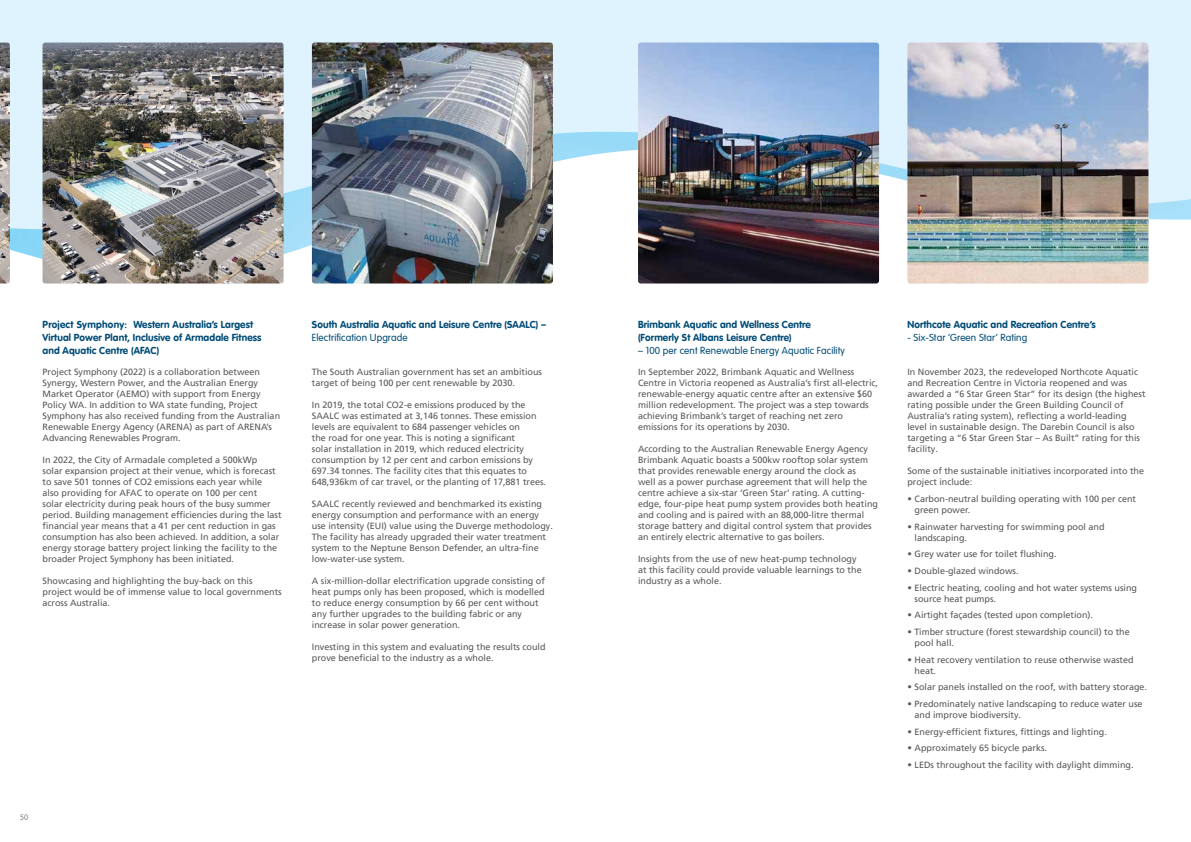
<style>
.page{position:relative;width:1191px;height:842px;background:#fff}
.page>*{position:absolute;margin:0;border:0;box-sizing:border-box;transform-origin:0 0}
.t1{font:700 10px/13px "VAG Rounded LT Pro";letter-spacing:.01em;color:#004b76}
.t2{font:300 10px "VAG Rounded LT Pro";letter-spacing:.01em;color:#004b76}
.t3{font:9px/11px "Frutiger LT Pro";color:#58595b}
.t4{font:300 8px "VAG Rounded Std";color:#808285}
</style>
<div class="page">
<img style="left:10px;top:229px;width:1139px;height:46px">
<svg style="left:0;top:0;width:1191px;height:229px;background:#ddf2fb"></svg>
<img style="left:43px;top:43px;width:240px;height:240px">
<img style="left:0;top:43px;width:10px;height:240px">
<img style="left:312px;top:43px;width:241px;height:240px">
<img style="left:638px;top:43px;width:241px;height:240px">
<img style="left:907px;top:43px;width:241px;height:240px">
<p class="t1" style="left:43px;top:318px;width:220px">Project Symphony: Western Australia’s Largest<br>Virtual Power Plant, Inclusive of Armadale Fitness and Aquatic Centre (AFAC)</p>
<p class="t1" style="left:312px;top:318px;width:236px">South Australia Aquatic and Leisure Centre (SAALC) –</p>
<p class="t2" style="left:312px;top:332px;width:97px">Electrification Upgrade</p>
<p class="t3" style="left:43px;top:367px;width:239px">Project Symphony (2022) is a collaboration between Synergy, Western Power, and the Australian Energy Market Operator (AEMO) with support from Energy Policy WA. In addition to WA state funding, Project Symphony has also received funding from the Australian Renewable Energy Agency (ARENA) as part of ARENA’s Advancing Renewables Program.</p>
<p class="t3" style="left:43px;top:455px;width:240px">In 2022, the City of Armadale completed a 500kWp<br>solar expansion project at their venue, which is forecast to save 501 tonnes of CO2 emissions each year while<br>also providing for AFAC to operate on 100 per cent<br>solar electricity during peak hours of the busy summer period. Building management efficiencies during the last financial year means that a 41 per cent reduction in gas consumption has also been achieved. In addition, a solar energy storage battery project linking the facility to the broader Project Symphony has been initiated.</p>
<p class="t3" style="left:43px;top:576px;width:241px">Showcasing and highlighting the buy-back on this project would be of immense value to local governments across Australia.</p>
<p class="t3" style="left:312px;top:367px;width:232px">The South Australian government has set an ambitious target of being 100 per cent renewable by 2030.</p>
<p class="t3" style="left:312px;top:400px;width:236px">In 2019, the total CO2-e emissions produced by the SAALC was estimated at 3,146 tonnes. These emission levels are equivalent to 684 passenger vehicles on<br>the road for one year. This is noting a significant<br>solar installation in 2019, which reduced electricity consumption by 12 per cent and carbon emissions by 697.34 tonnes. The facility cites that this equates to 648,936km of car travel, or the planting of 17,881 trees.</p>
<p class="t3" style="left:312px;top:499px;width:242px">SAALC recently reviewed and benchmarked its existing energy consumption and performance with an energy use intensity (EUI) value using the Duverge methodology.<br>The facility has already upgraded their water treatment system to the Neptune Benson Defender, an ultra-fine low-water-use system.</p>
<p class="t3" style="left:312px;top:576px;width:234px">A six-million-dollar electrification upgrade consisting of heat pumps only has been proposed, which is modelled to reduce energy consumption by 66 per cent without any further upgrades to the building fabric or any increase in solar power generation.</p>
<p class="t3" style="left:312px;top:642px;width:235px">Investing in this system and evaluating the results could prove beneficial to the industry as a whole.</p>
<p class="t4" style="left:20px;top:812px;width:10px">50</p>
<p class="t1" style="left:638px;top:318px;width:174px">Brimbank Aquatic and Wellness Centre (Formerly St Albans Leisure Centre)</p>
<p class="t2" style="left:638px;top:345px;width:208px">– 100 per cent Renewable Energy Aquatic Facility</p>
<p class="t3" style="left:638px;top:367px;width:241px">In September 2022, Brimbank Aquatic and Wellness Centre in Victoria reopened as Australia’s first all-electric, renewable-energy aquatic centre after an extensive $60 million redevelopment. The project was a step towards achieving Brimbank’s target of reaching net zero emissions for its operations by 2030.</p>
<p class="t3" style="left:638px;top:444px;width:241px">According to the Australian Renewable Energy Agency Brimbank Aquatic boasts a 500kw rooftop solar system that provides renewable energy around the clock as<br>well as a power purchase agreement that will help the centre achieve a six-star ‘Green Star’ rating. A cutting&shy;edge, four-pipe heat pump system provides both heating and cooling and is paired with an 88,000-litre thermal storage battery and digital control system that provides an entirely electric alternative to gas boilers.</p>
<p class="t3" style="left:638px;top:554px;width:225px">Insights from the use of new heat-pump technology at this facility could provide valuable learnings to the industry as a whole.</p>
<p class="t1" style="left:907px;top:318px;width:190px">Northcote Aquatic and Recreation Centre’s</p>
<p class="t2" style="left:907px;top:332px;width:121px">- Six-Star ‘Green Star’ Rating</p>
<p class="t3" style="left:907px;top:367px;width:240px">In November 2023, the redeveloped Northcote Aquatic and Recreation Centre in Victoria reopened and was awarded a “6 Star Green Star” for its design (the highest rating possible under the Green Building Council of Australia’s rating system), reflecting a world-leading level in sustainable design. The Darebin Council is also targeting a “6 Star Green Star – As Built” rating for this facility.</p>
<p class="t3" style="left:907px;top:466px;width:238px">Some of the sustainable initiatives incorporated into the project include:</p>
<p class="t3" style="left:914px;top:493px;width:223px;text-indent:-7px">• Carbon-neutral building operating with 100 per cent green power.</p>
<p class="t3" style="left:914px;top:521px;width:192px;text-indent:-7px">• Rainwater harvesting for swimming pool and landscaping.</p>
<p class="t3" style="left:907px;top:549px;width:151px">• Grey water use for toilet flushing.</p>
<p class="t3" style="left:907px;top:565px;width:113px">• Double-glazed windows.</p>
<p class="t3" style="left:914px;top:582px;width:224px;text-indent:-7px">• Electric heating, cooling and hot water systems using source heat pumps.</p>
<p class="t3" style="left:907px;top:610px;width:187px">• Airtight façades (tested upon completion).</p>
<p class="t3" style="left:914px;top:626px;width:217px;text-indent:-7px">• Timber structure (forest stewardship council) to the pool hall.</p>
<p class="t3" style="left:914px;top:654px;width:221px;text-indent:-7px">• Heat recovery ventilation to reuse otherwise wasted heat.</p>
<p class="t3" style="left:907px;top:682px;width:241px">• Solar panels installed on the roof, with battery storage.</p>
<p class="t3" style="left:914px;top:698px;width:230px;text-indent:-7px">• Predominately native landscaping to reduce water use and improve biodiversity.</p>
<p class="t3" style="left:907px;top:726px;width:201px">• Energy-efficient fixtures, fittings and lighting.</p>
<p class="t3" style="left:907px;top:743px;width:141px">• Approximately 65 bicycle parks.</p>
<p class="t3" style="left:907px;top:759px;width:228px">• LEDs throughout the facility with daylight dimming.</p>
</div>
